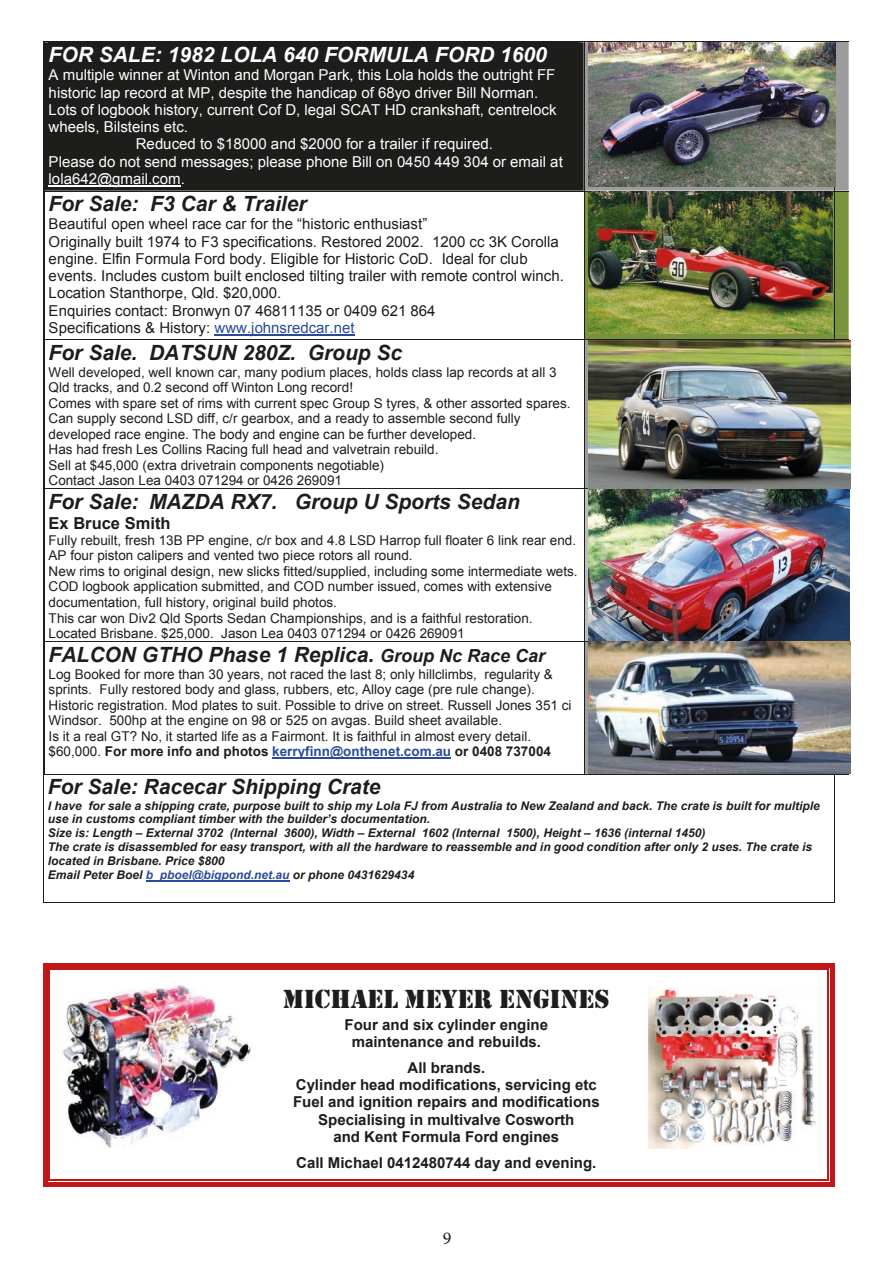
<style>
.page{position:relative;width:893px;height:1263px;background:#fff}
.page>*{position:absolute;margin:0;border:0;box-sizing:border-box;transform-origin:0 0}
.t1{font:27px "Stencil";color:#1d1d1b}
.t2{font:italic 700 21px "Arial";color:#1d1d1b}
.t3{font:italic 700 21px "Arial";color:#fff}
.t4{font:18px "Minion Pro";color:#1d1d1b}
.t5{font:700 16.5px "Arial";color:#1d1d1b}
.t6{font:15px/17.2px "Arial";color:#1d1d1b}
.t7{font:15px "Arial";color:#fff}
.t8{font:700 15px/17.2px "Arial";color:#1d1d1b;text-align:center}
.t9{font:13.5px/15.6px "Arial";color:#1d1d1b}
.t10{font:italic 700 12px/13.8px "Arial";color:#1d1d1b}
.s1{color:#2a4b9b}
.s2{font-size:18px}
.s3{font-weight:700}
.s4{font-weight:700;color:#2a4b9b}
</style>
<div class="page">
<img style="left:648px;top:987px;width:175px;height:162px">
<img style="left:648px;top:1148px;width:174px;height:1px">
<svg style="left:45px;top:42px;width:539px;height:149px;background:#2d2d2b"></svg>
<div style="left:49px;top:42px;width:531px;height:24px;background:#1d1d1b"></div>
<div style="left:49px;top:66px;width:531px;height:18px;background:#1d1d1b"></div>
<div style="left:49px;top:84px;width:531px;height:17px;background:#1d1d1b"></div>
<div style="left:49px;top:101px;width:531px;height:17px;background:#1d1d1b"></div>
<div style="left:49px;top:118px;width:531px;height:17px;background:#1d1d1b"></div>
<div style="left:49px;top:135px;width:531px;height:18px;background:#1d1d1b"></div>
<div style="left:49px;top:153px;width:531px;height:17px;background:#1d1d1b"></div>
<div style="left:49px;top:170px;width:531px;height:17px;background:#1d1d1b"></div>
<hr style="left:49px;top:185px;width:132px;height:1px;background:#fff">
<hr style="left:44px;top:41px;width:805px;height:1px;background:#1d1d1b">
<hr style="left:44px;top:42px;width:1px;height:149px;background:#1d1d1b">
<hr style="left:215px;top:335px;width:140px;height:1px;background:#2a4b9b">
<svg style="left:584px;top:42px;width:265px;height:297px;background:#8e9679"></svg>
<div style="left:588px;top:191px;width:260px;height:142px;background:#78933b"></div>
<hr style="left:44px;top:191px;width:805px;height:1px;background:#1d1d1b">
<hr style="left:44px;top:191px;width:1px;height:148px;background:#1d1d1b">
<hr style="left:584px;top:191px;width:1px;height:148px;background:#1d1d1b">
<hr style="left:584px;top:340px;width:4px;height:148px;background:#9d9d9d">
<hr style="left:44px;top:339px;width:805px;height:1px;background:#1d1d1b">
<hr style="left:44px;top:340px;width:1px;height:148px;background:#1d1d1b">
<hr style="left:584px;top:340px;width:1px;height:148px;background:#1d1d1b">
<hr style="left:584px;top:489px;width:4px;height:152px;background:#bdbdbd">
<hr style="left:44px;top:488px;width:805px;height:1px;background:#1d1d1b">
<hr style="left:44px;top:489px;width:1px;height:152px;background:#1d1d1b">
<hr style="left:584px;top:489px;width:1px;height:152px;background:#1d1d1b">
<hr style="left:272px;top:757px;width:179px;height:2px;background:#2a4b9b">
<hr style="left:44px;top:641px;width:805px;height:1px;background:#1d1d1b">
<hr style="left:44px;top:642px;width:1px;height:132px;background:#1d1d1b">
<hr style="left:44px;top:774px;width:540px;height:1px;background:#1d1d1b">
<hr style="left:584px;top:642px;width:1px;height:132px;background:#1d1d1b">
<hr style="left:584px;top:774px;width:265px;height:1px;background:#1d1d1b">
<hr style="left:146px;top:880px;width:143px;height:1px;background:#2a4b9b">
<hr style="left:43px;top:41px;width:1px;height:862px;background:#1d1d1b">
<hr style="left:43px;top:902px;width:791px;height:1px;background:#1d1d1b">
<hr style="left:834px;top:41px;width:1px;height:862px;background:#1d1d1b">
<svg style="left:43px;top:963px;width:7px;height:7px"></svg>
<div style="left:50px;top:963px;width:207px;height:5px;background:#c11718"></div>
<hr style="left:50px;top:969px;width:207px;height:1px;background:#c11718">
<svg style="left:257px;top:963px;width:7px;height:7px"></svg>
<div style="left:264px;top:963px;width:371px;height:5px;background:#c11718"></div>
<hr style="left:264px;top:969px;width:371px;height:1px;background:#c11718">
<svg style="left:635px;top:963px;width:7px;height:7px"></svg>
<div style="left:642px;top:963px;width:186px;height:5px;background:#c11718"></div>
<hr style="left:642px;top:969px;width:186px;height:1px;background:#c11718">
<svg style="left:828px;top:963px;width:6px;height:7px"></svg>
<hr style="left:49px;top:970px;width:1px;height:210px;background:#c11718">
<div style="left:43px;top:970px;width:5px;height:216px;background:#c11718"></div>
<hr style="left:50px;top:1182px;width:207px;height:4px;background:#c11718">
<hr style="left:50px;top:1180px;width:207px;height:1px;background:#c11718">
<hr style="left:256px;top:1182px;width:379px;height:4px;background:#c11718">
<hr style="left:263px;top:1180px;width:372px;height:1px;background:#c11718">
<hr style="left:634px;top:1182px;width:194px;height:4px;background:#c11718">
<hr style="left:641px;top:1180px;width:187px;height:1px;background:#c11718">
<hr style="left:830px;top:970px;width:4px;height:210px;background:#c11718">
<hr style="left:828px;top:970px;width:1px;height:210px;background:#c11718">
<svg style="left:828px;top:1180px;width:6px;height:6px"></svg>
<img style="left:588px;top:42px;width:247px;height:144px">
<img style="left:588px;top:191px;width:245px;height:143px">
<img style="left:588px;top:340px;width:262px;height:433px">
<img style="left:63px;top:985px;width:188px;height:163px">
<h2 class="t3" style="left:49px;top:41px;width:500px">FOR SALE: 1982 LOLA 640 FORMULA FORD 1600</h2>
<p class="t7" style="left:49px;top:65px;width:508px">A multiple winner at Winton and Morgan Park, this Lola holds the outright FF</p>
<p class="t7" style="left:49px;top:82px;width:491px">historic lap record at MP, despite the handicap of 68yo driver Bill Norman.</p>
<p class="t7" style="left:49px;top:100px;width:509px">Lots of logbook history, current Cof D, legal SCAT HD crankshaft, centrelock</p>
<p class="t7" style="left:49px;top:117px;width:141px">wheels, Bilsteins etc.</p>
<p class="t7" style="left:136px;top:134px;width:359px">Reduced to $18000 and $2000 for a trailer if required.</p>
<p class="t7" style="left:49px;top:151px;width:516px">Please do not send messages; please phone Bill on 0450 449 304 or email at</p>
<p class="t7" style="left:49px;top:169px;width:138px">lola642@gmail.com.</p>
<h2 class="t2" style="left:49px;top:190px;width:259px">For Sale: F3 Car &amp; Trailer</h2>
<p class="t6" style="left:49px;top:216px;width:517px">Beautiful open wheel race car for the “historic enthusiast”<br>Originally built 1974 to F3 specifications. Restored 2002. 1200 cc 3K Corolla engine. Elfin Formula Ford body. Eligible for Historic CoD. Ideal for club events. Includes custom built enclosed tilting trailer with remote control winch.<br>Location Stanthorpe, Qld. $20,000.<br>Enquiries contact: Bronwyn 07 46811135 or 0409 621 864<br>Specifications &amp; History: <span class="s1">www.johnsredcar.net</span></p>
<h2 class="t2" style="left:49px;top:338px;width:355px">For Sale. DATSUN 280Z. Group Sc</h2>
<p class="t9" style="left:49px;top:364px;width:523px">Well developed, well known car, many podium places, holds class lap records at all 3<br>Qld tracks, and 0.2 second off Winton Long record!<br>Comes with spare set of rims with current spec Group S tyres, &amp; other assorted spares.<br>Can supply second LSD diff, c/r gearbox, and a ready to assemble second fully developed race engine. The body and engine can be further developed.<br>Has had fresh Les Collins Racing full head and valvetrain rebuild.<br>Sell at $45,000 (extra drivetrain components negotiable)<br>Contact Jason Lea 0403 071294 or 0426 269091</p>
<h2 class="t2" style="left:49px;top:487px;width:473px">For Sale: MAZDA RX7. Group U Sports Sedan</h2>
<p class="t5" style="left:49px;top:512px;width:123px">Ex Bruce Smith</p>
<p class="t9" style="left:49px;top:532px;width:530px">Fully rebuilt, fresh 13B PP engine, c/r box and 4.8 LSD Harrop full floater 6 link rear end.<br>AP four piston calipers and vented two piece rotors all round.<br>New rims to original design, new slicks fitted/supplied, including some intermediate wets.<br>COD logbook application submitted, and COD number issued, comes with extensive documentation, full history, original build photos.<br>This car won Div2 Qld Sports Sedan Championships, and is a faithful restoration.<br>Located Brisbane. $25,000. Jason Lea 0403 071294 or 0426 269091</p>
<h2 class="t2" style="left:49px;top:640px;width:498px">FALCON GTHO Phase 1 Replica. <span class="s2">Group Nc Race Car</span></h2>
<p class="t9" style="left:49px;top:666px;width:524px">Log Booked for more than 30 years, not raced the last 8; only hillclimbs, regularity &amp; sprints. Fully restored body and glass, rubbers, etc, Alloy cage (pre rule change).<br>Historic registration. Mod plates to suit. Possible to drive on street. Russell Jones 351 ci Windsor. 500hp at the engine on 98 or 525 on avgas. Build sheet available.<br>Is it a real GT? No, it started life as a Fairmont. It is faithful in almost every detail. $60,000. <span class="s3">For more info and photos</span> <span class="s4">kerryfinn@onthenet.com.au</span> <span class="s3">or 0408 737004</span></p>
<h2 class="t2" style="left:48px;top:773px;width:334px">For Sale: Racecar Shipping Crate</h2>
<p class="t10" style="left:48px;top:799px;width:773px">I have for sale a shipping crate, purpose built to ship my Lola FJ from Australia to New Zealand and back. The crate is built for multiple use in customs compliant timber with the builder’s documentation.<br>Size is: Length – External 3702 (Internal 3600), Width – External 1602 (Internal 1500), Height – 1636 (internal 1450)<br>The crate is disassembled for easy transport, with all the hardware to reassemble and in good condition after only 2 uses. The crate is located in Brisbane. Price $800<br>Email Peter Boel <span class="s1">b_pboel@bigpond.net.au</span> or phone 0431629434</p>
<h1 class="t1" style="left:283px;top:984px;width:328px">MICHAEL MEYER ENGINES</h1>
<p class="t8" style="left:345px;top:1016px;width:205px">Four and six cylinder engine maintenance and rebuilds.</p>
<p class="t8" style="left:293px;top:1059px;width:308px">All brands.<br>Cylinder head modifications, servicing etc Fuel and ignition repairs and modifications Specialising in multivalve Cosworth<br>and Kent Formula Ford engines</p>
<p class="t8" style="left:296px;top:1154px;width:302px">Call Michael 0412480744 day and evening.</p>
<h3 class="t4" style="left:443px;top:1226px;width:10px">9</h3>
</div>
